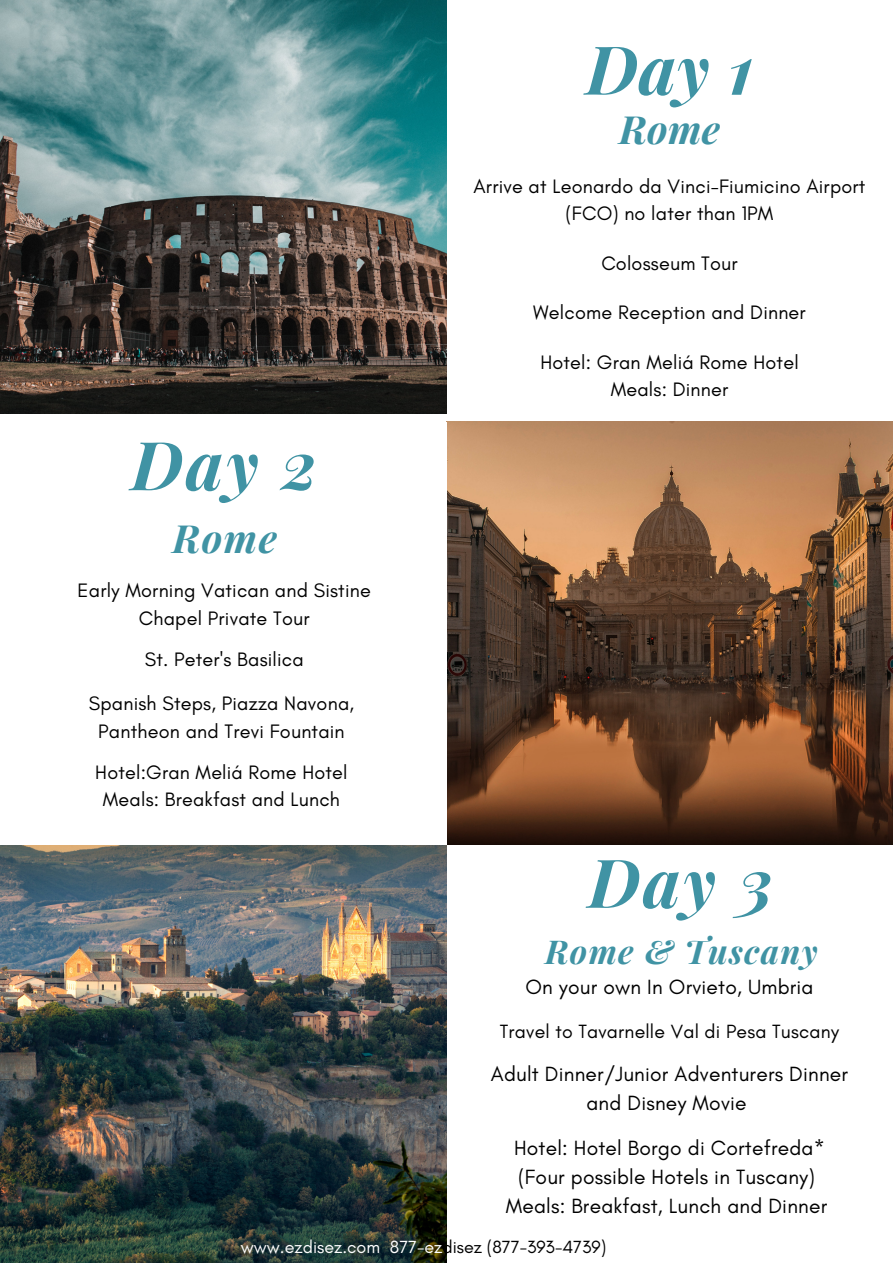
<style>
.page{position:relative;width:893px;height:1264px;background:#fff}
.page>*{position:absolute;margin:0;border:0;box-sizing:border-box;transform-origin:0 0}
.t1{font:italic 700 67.5px "Playfair Display";letter-spacing:.04em;color:#4093a4}
.t2{font:italic 700 39px "Playfair Display";letter-spacing:.025em;color:#4093a4}
.t3{font:italic 700 33px "Playfair Display";letter-spacing:.04em;color:#4093a4}
.t4{font:21px/29px "Glacial Indifference";letter-spacing:.01em;color:#000;text-align:center}
.t5{font:19.8px/27.2px "Glacial Indifference";letter-spacing:.01em;color:#000;text-align:center}
.t6{font:19.5px "Glacial Indifference";letter-spacing:.01em;color:#000}
.t7{font:18px "Glacial Indifference";color:#fff}
.s1{color:#000}
</style>
<div class="page">
<img style="left:0;top:0;width:446px;height:414px">
<img style="left:446px;top:421px;width:446px;height:423px">
<img style="left:0;top:845px;width:446px;height:417px">
<h1 class="t1" style="left:586px;top:22px;width:169px">Day 1</h1>
<h2 class="t2" style="left:619px;top:102px;width:103px">Rome</h2>
<h1 class="t1" style="left:131px;top:417px;width:188px">Day 2</h1>
<h2 class="t2" style="left:172px;top:511px;width:106px">Rome</h2>
<p class="t5" style="left:78px;top:577px;width:295px">Early Morning Vatican and Sistine<br>Chapel Private Tour</p>
<p class="t5" style="left:145px;top:645px;width:160px">St. Peter's Basilica</p>
<p class="t5" style="left:89px;top:690px;width:267px">Spanish Steps, Piazza Navona,<br>Pantheon and Trevi Fountain</p>
<p class="t5" style="left:95px;top:758px;width:254px">Hotel:Gran Meliá Rome Hotel<br>Meals: Breakfast and Lunch</p>
<p class="t5" style="left:473px;top:173px;width:393px">Arrive at Leonardo da Vinci-Fiumicino Airport (FCO) no later than 1PM</p>
<p class="t5" style="left:601px;top:249px;width:138px">Colosseum Tour</p>
<p class="t5" style="left:533px;top:298px;width:274px">Welcome Reception and Dinner</p>
<p class="t5" style="left:540px;top:348px;width:260px">Hotel: Gran Meliá Rome Hotel<br>Meals: Dinner</p>
<h1 class="t1" style="left:588px;top:834px;width:186px">Day 3</h1>
<h3 class="t3" style="left:545px;top:928px;width:274px">Rome &amp; Tuscany</h3>
<p class="t4" style="left:525px;top:971px;width:289px">On your own In Orvieto, Umbria</p>
<p class="t6" style="left:500px;top:1018px;width:341px">Travel to Tavarnelle Val di Pesa Tuscany</p>
<p class="t4" style="left:491px;top:1059px;width:358px">Adult Dinner/Junior Adventurers Dinner and Disney Movie</p>
<p class="t4" style="left:506px;top:1133px;width:323px">Hotel: Hotel Borgo di Cortefreda* (Four possible Hotels in Tuscany)<br>Meals: Breakfast, Lunch and Dinner</p>
<p class="t7" style="left:241px;top:1235px;width:367px">www.ezdisez.com 877-ez<span class="s1">disez (877-393-4739)</span></p>
</div>
